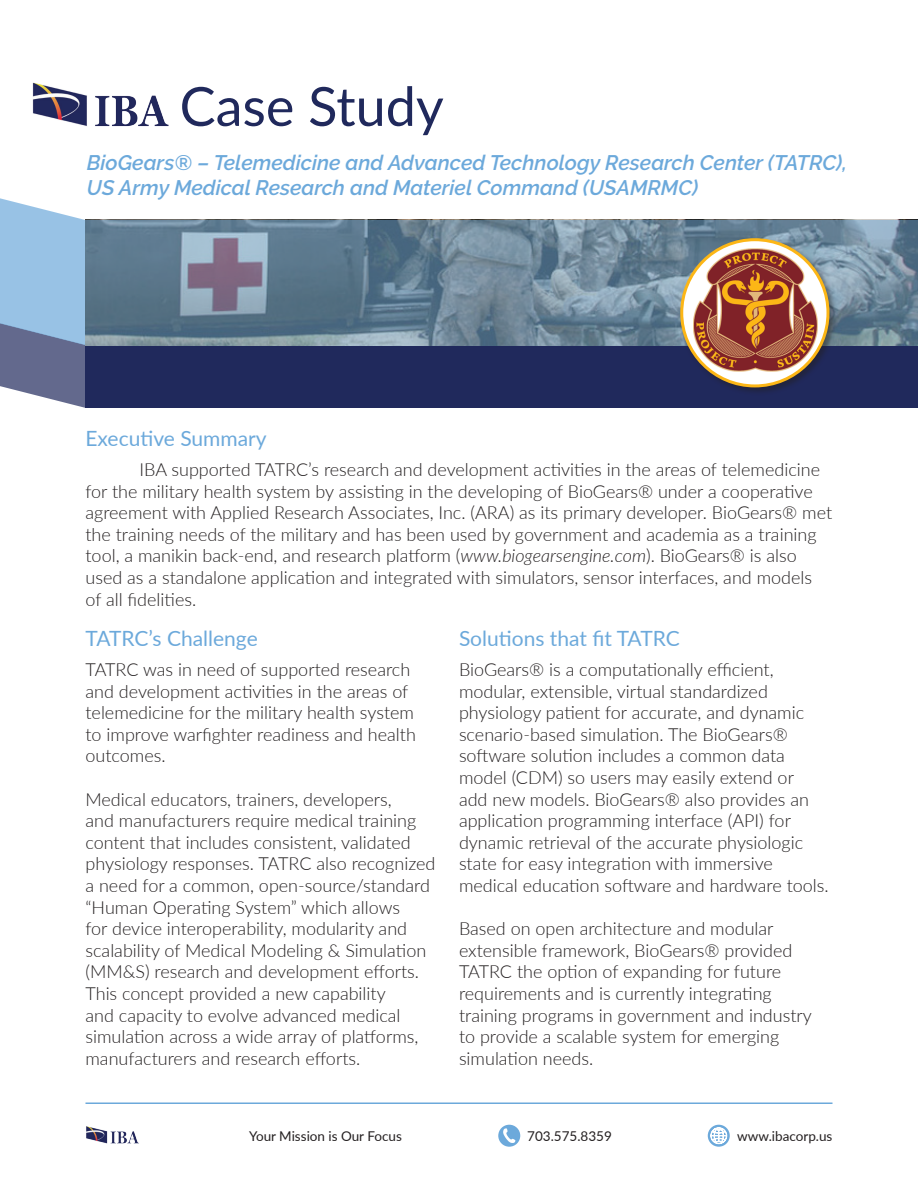
<style>
.page{position:relative;width:918px;height:1188px;background:#fff}
.page>*{position:absolute;margin:0;border:0;box-sizing:border-box;transform-origin:0 0}
.t1{font:54px "Lato";color:#20295c}
.t2{font:italic 600 21px/25.2px "Raleway";color:#6ca9db}
.t3{font:21px "Lato";color:#6ca9db}
.t4{font:300 18px/21.6px "Lato";color:#231f20}
.t5{font:13.5px "Lato";color:#231f20}
.s1{font-style:italic}
</style>
<div class="page">
<svg style="left:708px;top:1125px;width:22px;height:22px"></svg>
<svg style="left:711px;top:1127px;width:16px;height:17px"></svg>
<div style="left:498px;top:1125px;width:22px;height:22px;background:#6ca9db;border-radius:50%"></div>
<svg style="left:503px;top:1128px;width:13px;height:15px"></svg>
<img style="left:86px;top:1126px;width:53px;height:18px">
<hr style="left:86px;top:1102px;width:746px;height:2px;background:#6ca9db">
<div style="left:86px;top:344px;width:832px;height:64px;background:#20295c"></div>
<svg style="left:0;top:198px;width:86px;height:210px;background:#93adcd"></svg>
<svg style="left:86px;top:220px;width:832px;height:125px;background:#6b8396"></svg>
<div style="left:678px;top:236px;width:160px;height:160px;background:#231f20;opacity:.5"></div>
<img style="left:682px;top:240px;width:146px;height:146px;border-radius:73px">
<div style="left:680px;top:238px;width:150px;height:149px;border:3px solid #fcb616;border-radius:50%"></div>
<img style="left:32px;top:82px;width:137px;height:45px">
<h1 class="t1" style="left:180px;top:68px;width:266px">Case Study</h1>
<p class="t2" style="left:87px;top:150px;width:762px">BioGears® – Telemedicine and Advanced Technology Research Center (TATRC),<br>US Army Medical Research and Materiel Command (USAMRMC)</p>
<p class="t3" style="left:86px;top:424px;width:183px">Executive Summary</p>
<p class="t4" style="left:86px;top:458px;width:748px;text-indent:54px">IBA supported TATRC’s research and development activities in the areas of telemedicine for the military health system by assisting in the developing of BioGears® under a cooperative agreement with Applied Research Associates, Inc. (ARA) as its primary developer. BioGears® met the training needs of the military and has been used by government and academia as a training tool, a manikin back-end, and research platform (<span class="s1">www.biogearsengine.com</span>). BioGears® is also used as a standalone application and integrated with simulators, sensor interfaces, and models of all fidelities.</p>
<p class="t3" style="left:86px;top:624px;width:174px">TATRC’s Challenge</p>
<p class="t4" style="left:86px;top:658px;width:332px">TATRC was in need of supported research and development activities in the areas of telemedicine for the military health system to improve warfighter readiness and health outcomes.</p>
<p class="t4" style="left:86px;top:788px;width:351px">Medical educators, trainers, developers,<br>and manufacturers require medical training content that includes consistent, validated physiology responses. TATRC also recognized a need for a common, open-source/standard “Human Operating System” which allows<br>for device interoperability, modularity and scalability of Medical Modeling &amp; Simulation (MM&amp;S) research and development efforts.<br>This concept provided a new capability<br>and capacity to evolve advanced medical simulation across a wide array of platforms, manufacturers and research efforts.</p>
<p class="t3" style="left:459px;top:624px;width:222px">Solutions that fit TATRC</p>
<p class="t4" style="left:459px;top:658px;width:371px">BioGears® is a computationally efficient, modular, extensible, virtual standardized physiology patient for accurate, and dynamic scenario-based simulation. The BioGears® software solution includes a common data model (CDM) so users may easily extend or<br>add new models. BioGears® also provides an application programming interface (API) for dynamic retrieval of the accurate physiologic state for easy integration with immersive medical education software and hardware tools.</p>
<p class="t4" style="left:459px;top:917px;width:354px">Based on open architecture and modular extensible framework, BioGears® provided TATRC the option of expanding for future requirements and is currently integrating training programs in government and industry to provide a scalable system for emerging simulation needs.</p>
<p class="t5" style="left:249px;top:1126px;width:154px">Your Mission is Our Focus</p>
<p class="t5" style="left:527px;top:1126px;width:86px">703.575.8359</p>
<p class="t5" style="left:737px;top:1126px;width:97px">www.ibacorp.us</p>
</div>
